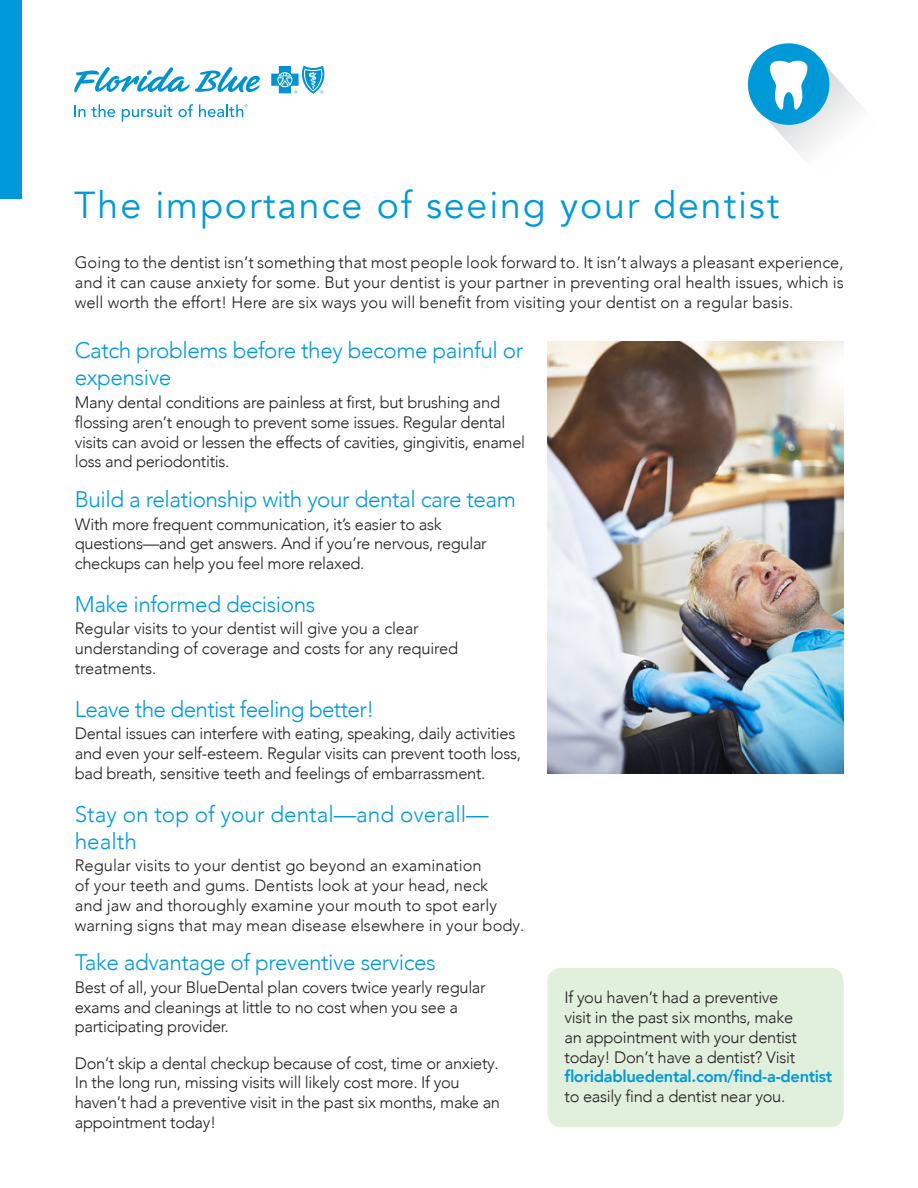
<style>
.page{position:relative;width:918px;height:1188px;background:#fff}
.page>*{position:absolute;margin:0;border:0;box-sizing:border-box;transform-origin:0 0}
.t1{font:37.5px "Avenir LT Com";letter-spacing:.05em;color:#0099d8}
.Checks{font:300 22.5px/27px "Avenir LT Com";letter-spacing:-.02em;color:#0099d8}
.Checks-2{font:300 22.5px/27px "Avenir LT Com";color:#0099d8}
.Checks-3{font:300 16.5px/19.8px "Avenir LT Com";letter-spacing:-.02em;color:#231f20}
.Checks-4{font:300 16.5px/19.8px "Avenir LT Com";color:#231f20}
.s1{font-weight:800;color:#0099d8}
</style>
<div class="page">
<div style="left:0;top:0;width:22px;height:198px;background:#0099d8"></div>
<svg style="left:74px;top:105px;width:11px;height:12px"></svg>
<svg style="left:91px;top:104px;width:24px;height:13px"></svg>
<svg style="left:122px;top:105px;width:50px;height:17px"></svg>
<svg style="left:178px;top:104px;width:15px;height:13px"></svg>
<svg style="left:74px;top:67px;width:186px;height:26px"></svg>
<svg style="left:271px;top:66px;width:53px;height:28px"></svg>
<svg style="left:199px;top:104px;width:49px;height:13px"></svg>
<svg style="left:748px;top:43px;width:112px;height:114px"></svg>
<img style="left:548px;top:341px;width:296px;height:433px">
<div style="left:548px;top:968px;width:296px;height:159px;background:#e1efdd;border-radius:14px"></div>
<p class="t1" style="left:74px;top:183px;width:706px">The importance of seeing your dentist</p>
<p class="Checks-3" style="left:75px;top:253px;width:770px;text-align:justify">Going to the dentist isn’t something that most people look forward to. It isn’t always a pleasant experience, and it can cause anxiety for some. But your dentist is your partner in preventing oral health issues, which is well worth the effort! Here are six ways you will benefit from visiting your dentist on a regular basis.</p>
<p class="Checks" style="left:75px;top:337px;width:450px">Catch problems before they become painful or expensive</p>
<p class="Checks-3" style="left:75px;top:392px;width:452px">Many dental conditions are painless at first, but brushing and flossing aren’t enough to prevent some issues. Regular dental visits can avoid or lessen the effects of cavities, gingivitis, enamel loss and periodontitis.</p>
<p class="Checks" style="left:75px;top:486px;width:443px">Build a relationship with your dental care team</p>
<p class="Checks-3" style="left:75px;top:514px;width:414px">With more frequent communication, it’s easier to ask questions—and get answers. And if you’re nervous, regular checkups can help you feel more relaxed.</p>
<p class="Checks" style="left:75px;top:591px;width:242px">Make informed decisions</p>
<p class="Checks-3" style="left:75px;top:619px;width:385px">Regular visits to your dentist will give you a clear understanding of coverage and costs for any required treatments.</p>
<p class="Checks" style="left:75px;top:696px;width:301px">Leave the dentist feeling better!</p>
<p class="Checks-3" style="left:75px;top:724px;width:448px">Dental issues can interfere with eating, speaking, daily activities and even your self-esteem. Regular visits can prevent tooth loss, bad breath, sensitive teeth and feelings of embarrassment.</p>
<p class="Checks-2" style="left:75px;top:800px;width:416px">Stay on top of your dental—and overall— health</p>
<p class="Checks-4" style="left:75px;top:856px;width:451px">Regular visits to your dentist go beyond an examination<br>of your teeth and gums. Dentists look at your head, neck<br>and jaw and thoroughly examine your mouth to spot early warning signs that may mean disease elsewhere in your body.</p>
<p class="Checks" style="left:75px;top:949px;width:363px">Take advantage of preventive services</p>
<p class="Checks-3" style="left:75px;top:977px;width:412px">Best of all, your BlueDental plan covers twice yearly regular exams and cleanings at little to no cost when you see a participating provider.</p>
<p class="Checks-3" style="left:75px;top:1053px;width:427px">Don’t skip a dental checkup because of cost, time or anxiety.<br>In the long run, missing visits will likely cost more. If you haven’t had a preventive visit in the past six months, make an appointment today!</p>
<p class="Checks-3" style="left:565px;top:988px;width:269px">If you haven’t had a preventive<br>visit in the past six months, make<br>an appointment with your dentist today! Don’t have a dentist? Visit <span class="s1">floridabluedental.com/find-a-dentist </span>to easily find a dentist near you.</p>
</div>
